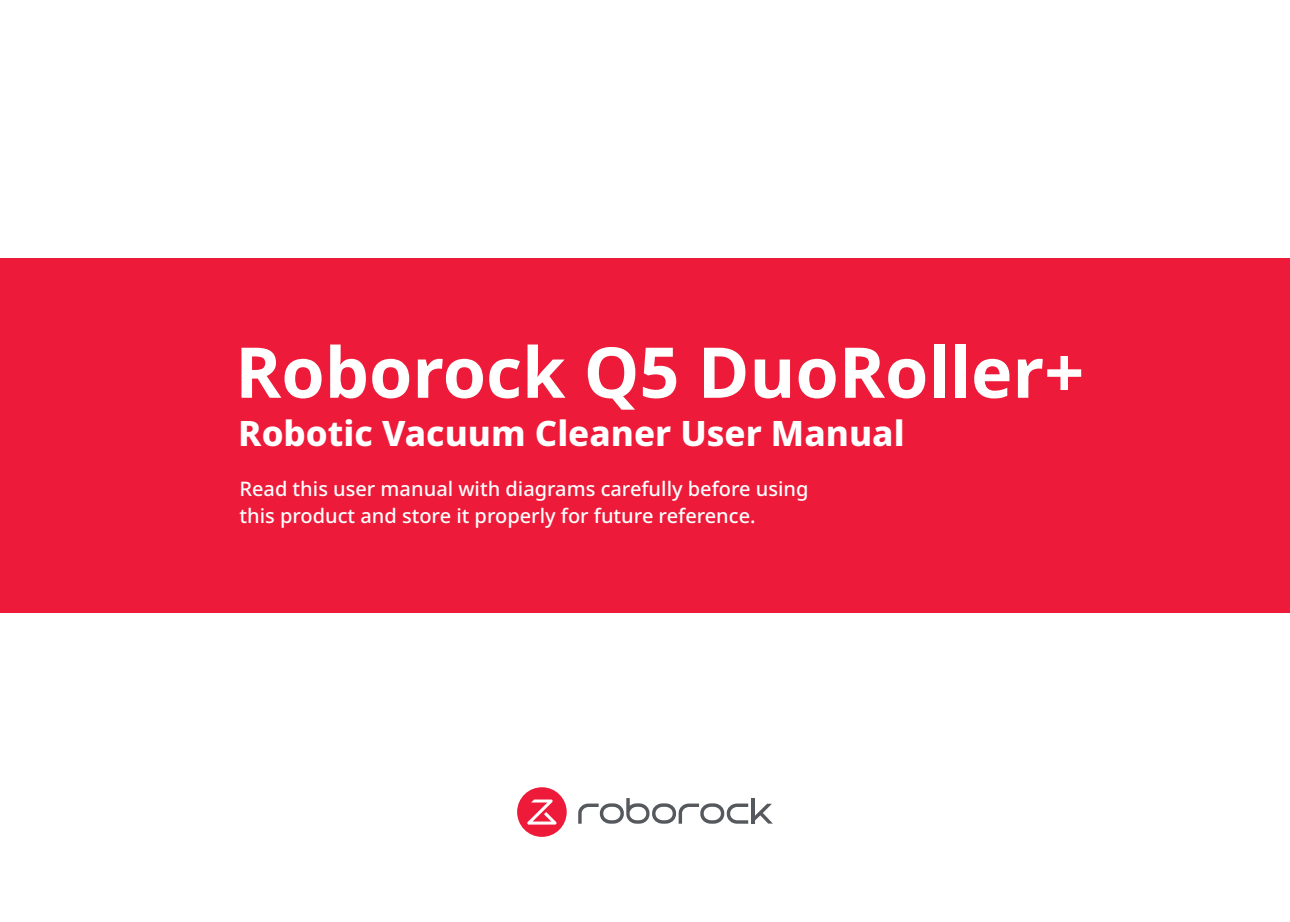
<style>
.page{position:relative;width:1290px;height:922px;background:#fff}
.page>*{position:absolute;margin:0;border:0;box-sizing:border-box;transform-origin:0 0}
.t1{font:700 70px "Noto Sans";color:#fff}
.t2{font:800 35px "Noto Sans";color:#fff}
.t3{font:500 20px/27.5px "Noto Sans";color:#fff}
</style>
<div class="page">
<div style="left:0;top:258px;width:1290px;height:355px;background:#ed1b39"></div>
<svg style="left:755px;top:803px;width:17px;height:20px"></svg>
<hr style="left:751px;top:797px;width:4px;height:26px;background:#55585d">
<svg style="left:578px;top:798px;width:170px;height:25px"></svg>
<svg style="left:517px;top:787px;width:50px;height:49px"></svg>
<h1 class="t1" style="left:235px;top:323px;width:850px">Roborock Q5 DuoRoller+</h1>
<h2 class="t2" style="left:238px;top:408px;width:668px">Robotic Vacuum Cleaner User Manual</h2>
<p class="t3" style="left:239px;top:474px;width:570px">Read this user manual with diagrams carefully before using this product and store it properly for future reference.</p>
</div>
